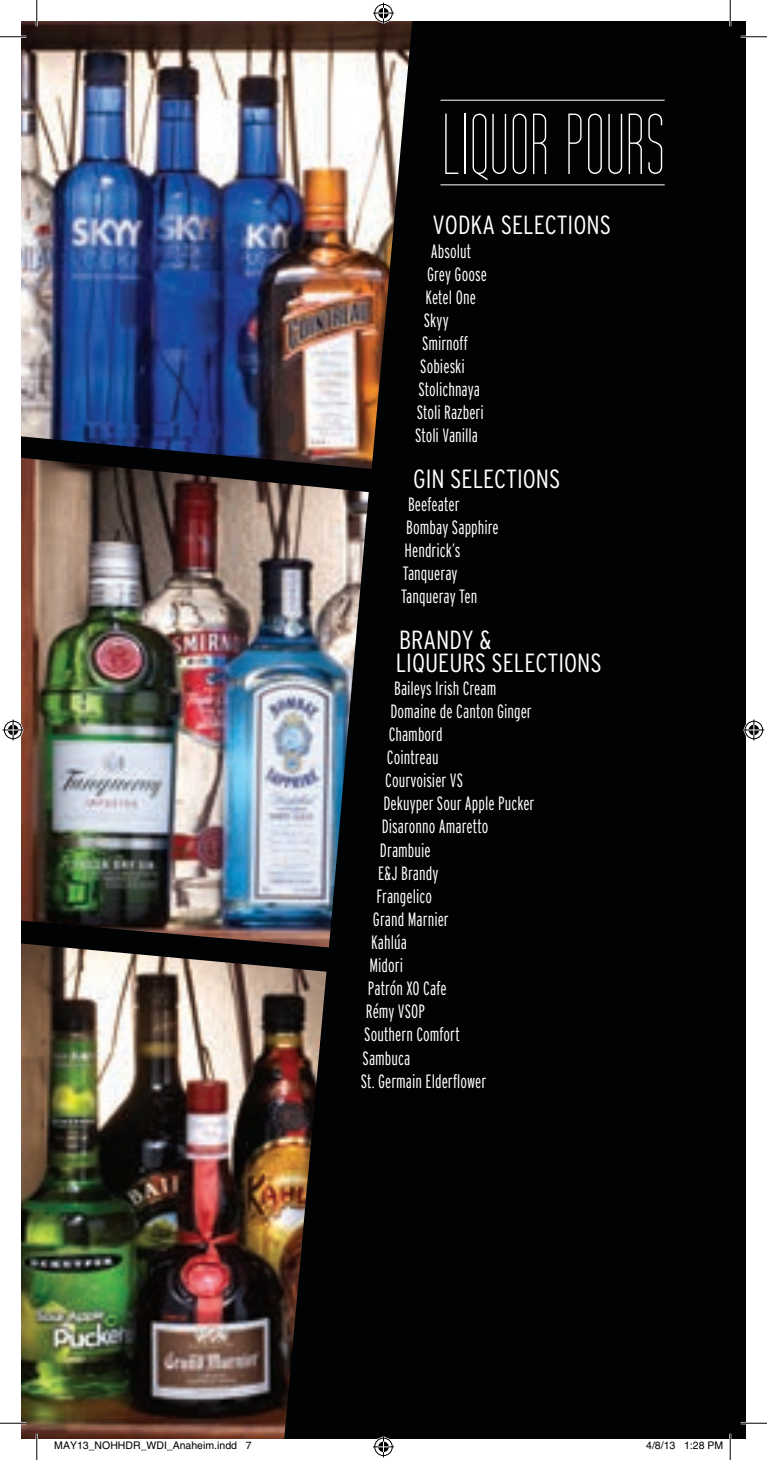
<style>
.page{position:relative;width:767px;height:1460px;background:#fff}
.page>*{position:absolute;margin:0;border:0;box-sizing:border-box;transform-origin:0 0}
.t1{font:87.5px "Tall Films";color:#fff}
.t2{font:300 condensed 26.25px/22.8px "Interstate";color:#fff}
.t3{font:300 extra-condensed 19.25px/23.1px "Interstate";letter-spacing:.005em;color:#fff}
.t4{font:10.5px "Helvetica";color:#000}
</style>
<div class="page">
<div style="left:21px;top:21px;width:725px;height:1417px;background:#010203"></div>
<hr style="left:440px;top:100px;width:224px;height:1px;background:#fff">
<hr style="left:440px;top:184px;width:224px;height:1px;background:#fff">
<img style="left:21px;top:21px;width:391px;height:448px">
<img style="left:21px;top:458px;width:348px;height:489px">
<img style="left:21px;top:943px;width:305px;height:495px">
<hr style="left:0;top:36px;width:26px;height:2px;background:#fff">
<hr style="left:740px;top:36px;width:26px;height:2px;background:#fff">
<hr style="left:0;top:1422px;width:26px;height:2px;background:#fff">
<hr style="left:740px;top:1422px;width:26px;height:2px;background:#fff">
<hr style="left:36px;top:0;width:2px;height:26px;background:#fff">
<hr style="left:36px;top:1433px;width:2px;height:27px;background:#fff">
<hr style="left:729px;top:0;width:2px;height:26px;background:#fff">
<hr style="left:729px;top:1433px;width:2px;height:27px;background:#fff">
<svg style="left:0;top:36px;width:26px;height:1px"></svg>
<svg style="left:740px;top:36px;width:26px;height:1px"></svg>
<svg style="left:0;top:1422px;width:26px;height:1px"></svg>
<svg style="left:740px;top:1422px;width:26px;height:1px"></svg>
<svg style="left:36px;top:0;width:1px;height:26px"></svg>
<svg style="left:36px;top:1433px;width:1px;height:27px"></svg>
<svg style="left:729px;top:0;width:1px;height:26px"></svg>
<svg style="left:729px;top:1433px;width:1px;height:27px"></svg>
<svg style="left:373px;top:3px;width:21px;height:21px"></svg>
<svg style="left:373px;top:1436px;width:21px;height:21px"></svg>
<svg style="left:3px;top:719px;width:21px;height:21px"></svg>
<svg style="left:743px;top:719px;width:21px;height:21px"></svg>
<svg style="left:54px;top:1438px;width:183px;height:1px"></svg>
<svg style="left:684px;top:1438px;width:39px;height:1px"></svg>
<p class="t1" style="left:442px;top:104px;width:225px">LIQUOR POURS</p>
<p class="t2" style="left:432px;top:214px;width:180px">VODKA SELECTIONS</p>
<p class="t3" style="left:430px;top:239px;width:42px">Absolut</p>
<p class="t3" style="left:427px;top:262px;width:61px">Grey Goose</p>
<p class="t3" style="left:425px;top:285px;width:52px">Ketel One</p>
<p class="t3" style="left:423px;top:308px;width:27px">Skyy</p>
<p class="t3" style="left:422px;top:331px;width:47px">Smirnoff</p>
<p class="t3" style="left:420px;top:354px;width:46px">Sobieski</p>
<p class="t3" style="left:418px;top:378px;width:63px">Stolichnaya</p>
<p class="t3" style="left:416px;top:401px;width:69px">Stoli Razberi</p>
<p class="t3" style="left:415px;top:424px;width:64px">Stoli Vanilla</p>
<p class="t2" style="left:413px;top:467px;width:149px">GIN SELECTIONS</p>
<p class="t3" style="left:401px;top:492px;width:99px;text-indent:7px">Beefeater<br>Bombay Sapphire<br>Hendrick’s<br>Tanqueray<br>Tanqueray Ten</p>
<p class="t2" style="left:396px;top:628px;width:207px">BRANDY &amp;<br>LIQUEURS SELECTIONS</p>
<p class="t3" style="left:394px;top:676px;width:104px">Baileys Irish Cream</p>
<p class="t3" style="left:390px;top:699px;width:143px">Domaine de Canton Ginger</p>
<p class="t3" style="left:388px;top:722px;width:55px">Chambord</p>
<p class="t3" style="left:387px;top:745px;width:53px">Cointreau</p>
<p class="t3" style="left:385px;top:769px;width:79px">Courvoisier VS</p>
<p class="t3" style="left:383px;top:792px;width:152px">Dekuyper Sour Apple Pucker</p>
<p class="t3" style="left:381px;top:815px;width:108px">Disaronno Amaretto</p>
<p class="t3" style="left:380px;top:838px;width:52px">Drambuie</p>
<p class="t3" style="left:378px;top:861px;width:62px">E&amp;J Brandy</p>
<p class="t3" style="left:376px;top:884px;width:57px">Frangelico</p>
<p class="t3" style="left:373px;top:907px;width:77px">Grand Marnier</p>
<p class="t3" style="left:371px;top:930px;width:37px">Kahlúa</p>
<p class="t3" style="left:369px;top:953px;width:35px">Midori</p>
<p class="t3" style="left:367px;top:976px;width:80px">Patrón XO Cafe</p>
<p class="t3" style="left:366px;top:1000px;width:61px">Rémy VSOP</p>
<p class="t3" style="left:364px;top:1023px;width:97px">Southern Comfort</p>
<p class="t3" style="left:362px;top:1046px;width:49px">Sambuca</p>
<p class="t3" style="left:360px;top:1069px;width:127px">St. Germain Elderflower</p>
<p class="t4" style="left:54px;top:1439px;width:199px">MAY13_NOHHDR_WDI_Anaheim.indd 7</p>
<p class="t4" style="left:646px;top:1439px;width:79px">4/8/13 1:28 PM</p>
</div>
